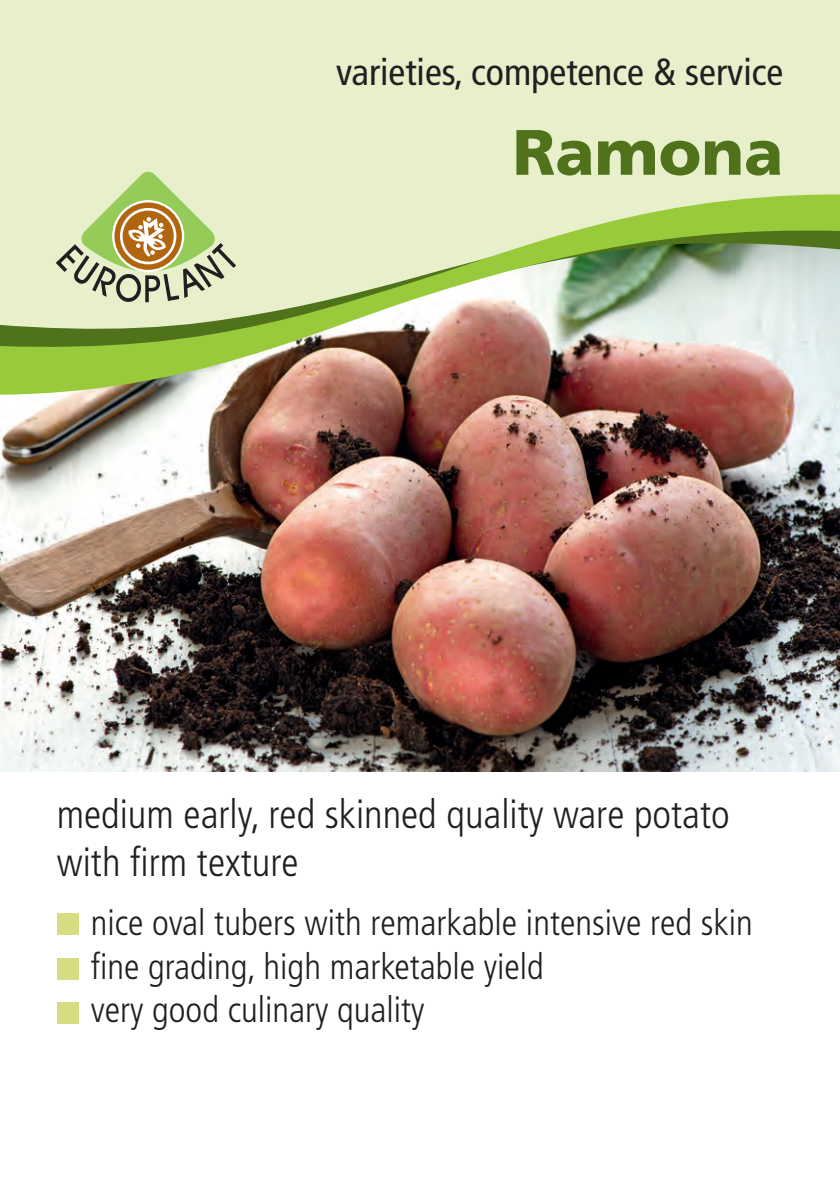
<style>
.page{position:relative;width:840px;height:1191px;background:#fff}
.page>*{position:absolute;margin:0;border:0;box-sizing:border-box;transform-origin:0 0}
.t1{font:900 64px "Frutiger";color:#4f721b}
.t2{font:300 condensed 40px/48px "Frutiger";color:#231f20}
.t3{font:condensed 37.8px "Frutiger";color:#231f20}
.t4{font:300 condensed 36px/43.2px "Frutiger";color:#231f20}
</style>
<div class="page">
<img style="left:0;top:399px;width:839px;height:372px">
<div style="left:0;top:0;width:839px;height:181px;background:#e7f0cb"></div>
<img style="left:0;top:181px;width:839px;height:218px">
<svg style="left:56px;top:171px;width:180px;height:131px;background:#c5cb99"></svg>
<div style="left:57px;top:958px;width:21px;height:22px;background:#d5dc82"></div>
<div style="left:57px;top:912px;width:21px;height:22px;background:#d5dc82"></div>
<div style="left:57px;top:1001px;width:21px;height:22px;background:#d5dc82"></div>
<p class="t3" style="left:336px;top:50px;width:448px">varieties, competence &amp; service</p>
<h1 class="t1" style="left:512px;top:114px;width:272px">Ramona</h1>
<p class="t2" style="left:57px;top:791px;width:674px">medium early, red skinned quality ware potato with firm texture</p>
<p class="t4" style="left:91px;top:901px;width:663px">nice oval tubers with remarkable intensive red skin fine grading, high marketable yield<br>very good culinary quality</p>
</div>
